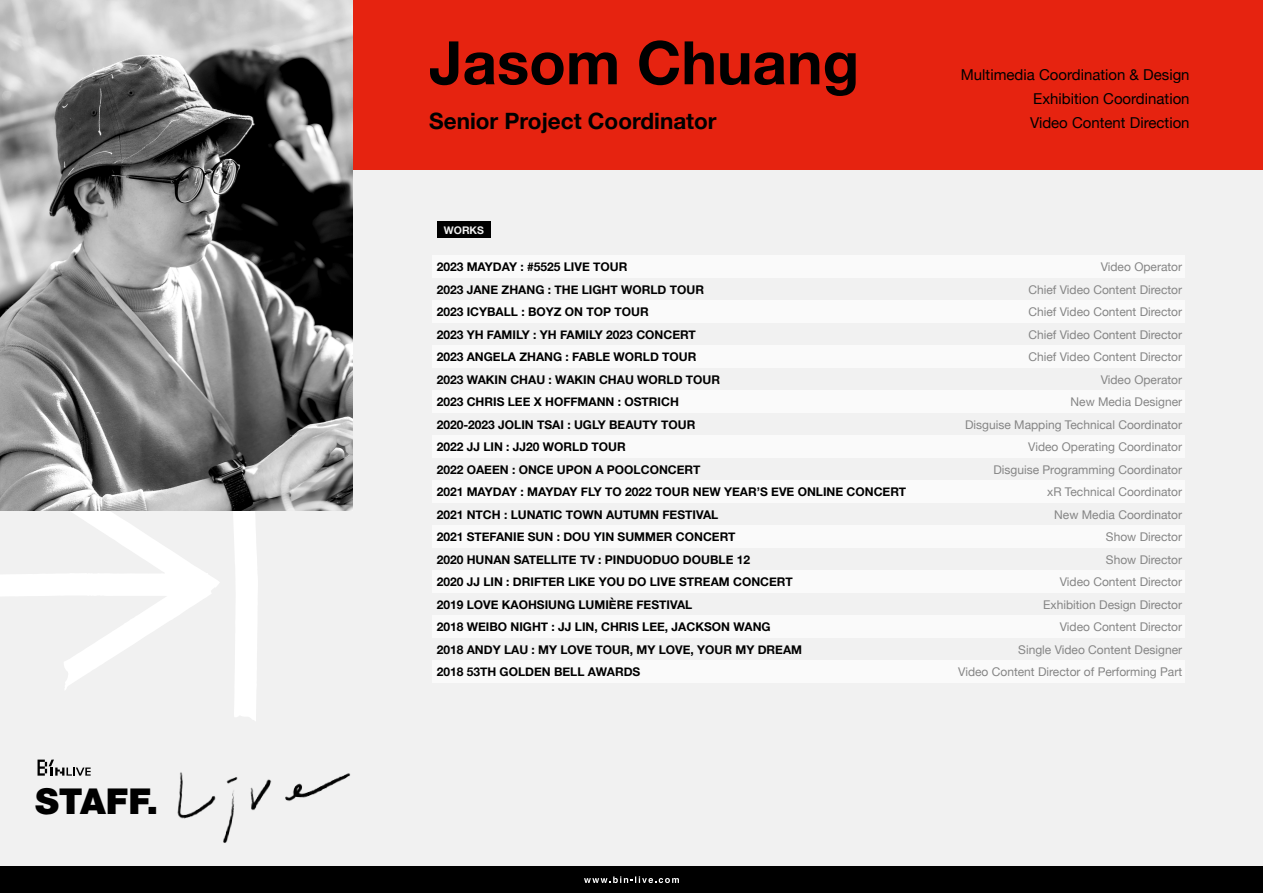
<style>
.page{position:relative;width:1263px;height:893px;background:#f1f1f1}
.page>*{position:absolute;margin:0;border:0;box-sizing:border-box;transform-origin:0 0}
.t1{font:700 60px "Helvetica Neue";color:#000}
.t2{font:900 35.7px "Helvetica Neue LT Std";color:#000}
.t3{font:700 22.5px "Helvetica Neue";color:#000}
.t4{font:15px/24px "Helvetica Neue";color:#000;text-align:justify}
.t5{font:700 12px/22.5px "Helvetica Neue";color:#000}
.t6{font:12px/22.5px "Helvetica Neue";color:#858585;text-align:right}
.t7{font:700 10.5px "Helvetica Neue";color:#f1f1f1}
</style>
<div class="page">
<svg style="left:231px;top:510px;width:27px;height:211px"></svg>
<svg style="left:0;top:510px;width:220px;height:180px"></svg>
<div style="left:0;top:866px;width:1263px;height:27px;background:#000"></div>
<img style="left:177px;top:772px;width:174px;height:71px">
<svg style="left:38px;top:760px;width:53px;height:16px"></svg>
<svg style="left:584px;top:876px;width:95px;height:7px"></svg>
<div style="left:0;top:0;width:1263px;height:170px;background:#e62310"></div>
<div style="left:432px;top:256px;width:753px;height:22px;background:#fff"></div>
<div style="left:432px;top:301px;width:753px;height:22px;background:#fff"></div>
<div style="left:432px;top:346px;width:753px;height:22px;background:#fff"></div>
<div style="left:432px;top:391px;width:753px;height:22px;background:#fff"></div>
<div style="left:432px;top:436px;width:753px;height:22px;background:#fff"></div>
<div style="left:432px;top:481px;width:753px;height:22px;background:#fff"></div>
<div style="left:432px;top:525px;width:753px;height:23px;background:#fff"></div>
<hr style="left:0;top:548px;width:1px;height:129px;background:#606060">
<div style="left:432px;top:570px;width:753px;height:23px;background:#fff"></div>
<div style="left:432px;top:615px;width:753px;height:23px;background:#fff"></div>
<div style="left:432px;top:660px;width:753px;height:23px;background:#fff"></div>
<div style="left:437px;top:221px;width:53px;height:17px;background:#000"></div>
<img style="left:0;top:0;width:353px;height:510px">
<h2 class="t2" style="left:35px;top:780px;width:125px">STAFF.</h2>
<h1 class="t1" style="left:429px;top:26px;width:432px">Jasom Chuang</h1>
<h3 class="t3" style="left:429px;top:107px;width:289px">Senior Project Coordinator</h3>
<p class="t7" style="left:444px;top:223px;width:42px">WORKS</p>
<p class="t5" style="left:437px;top:255px;width:471px">2023 MAYDAY : #5525 LIVE TOUR<br>2023 JANE ZHANG : THE LIGHT WORLD TOUR<br>2023 ICYBALL : BOYZ ON TOP TOUR<br>2023 YH FAMILY : YH FAMILY 2023 CONCERT<br>2023 ANGELA ZHANG : FABLE WORLD TOUR<br>2023 WAKIN CHAU : WAKIN CHAU WORLD TOUR<br>2023 CHRIS LEE X HOFFMANN : OSTRICH<br>2020-2023 JOLIN TSAI : UGLY BEAUTY TOUR<br>2022 JJ LIN : JJ20 WORLD TOUR<br>2022 OAEEN : ONCE UPON A POOLCONCERT<br>2021 MAYDAY : MAYDAY FLY TO 2022 TOUR NEW YEAR’S EVE ONLINE CONCERT 2021 NTCH : LUNATIC TOWN AUTUMN FESTIVAL<br>2021 STEFANIE SUN : DOU YIN SUMMER CONCERT<br>2020 HUNAN SATELLITE TV : PINDUODUO DOUBLE 12<br>2020 JJ LIN : DRIFTER LIKE YOU DO LIVE STREAM CONCERT<br>2019 LOVE KAOHSIUNG LUMIÈRE FESTIVAL<br>2018 WEIBO NIGHT : JJ LIN, CHRIS LEE, JACKSON WANG<br>2018 ANDY LAU : MY LOVE TOUR, MY LOVE, YOUR MY DREAM<br>2018 53TH GOLDEN BELL AWARDS</p>
<p class="t4" style="left:1030px;top:63px;width:161px;text-indent:-69px">Multimedia Coordination &amp; Design Exhibition Coordination Video Content Direction</p>
<p class="t6" style="left:958px;top:255px;width:225px">Video Operator<br>Chief Video Content Director<br>Chief Video Content Director<br>Chief Video Content Director<br>Chief Video Content Director<br>Video Operator<br>New Media Designer<br>Disguise Mapping Technical Coordinator<br>Video Operating Coordinator<br>Disguise Programming Coordinator<br>xR Technical Coordinator<br>New Media Coordinator<br>Show Director<br>Show Director<br>Video Content Director<br>Exhibition Design Director<br>Video Content Director<br>Single Video Content Designer<br>Video Content Director of Performing Part</p>
</div>
